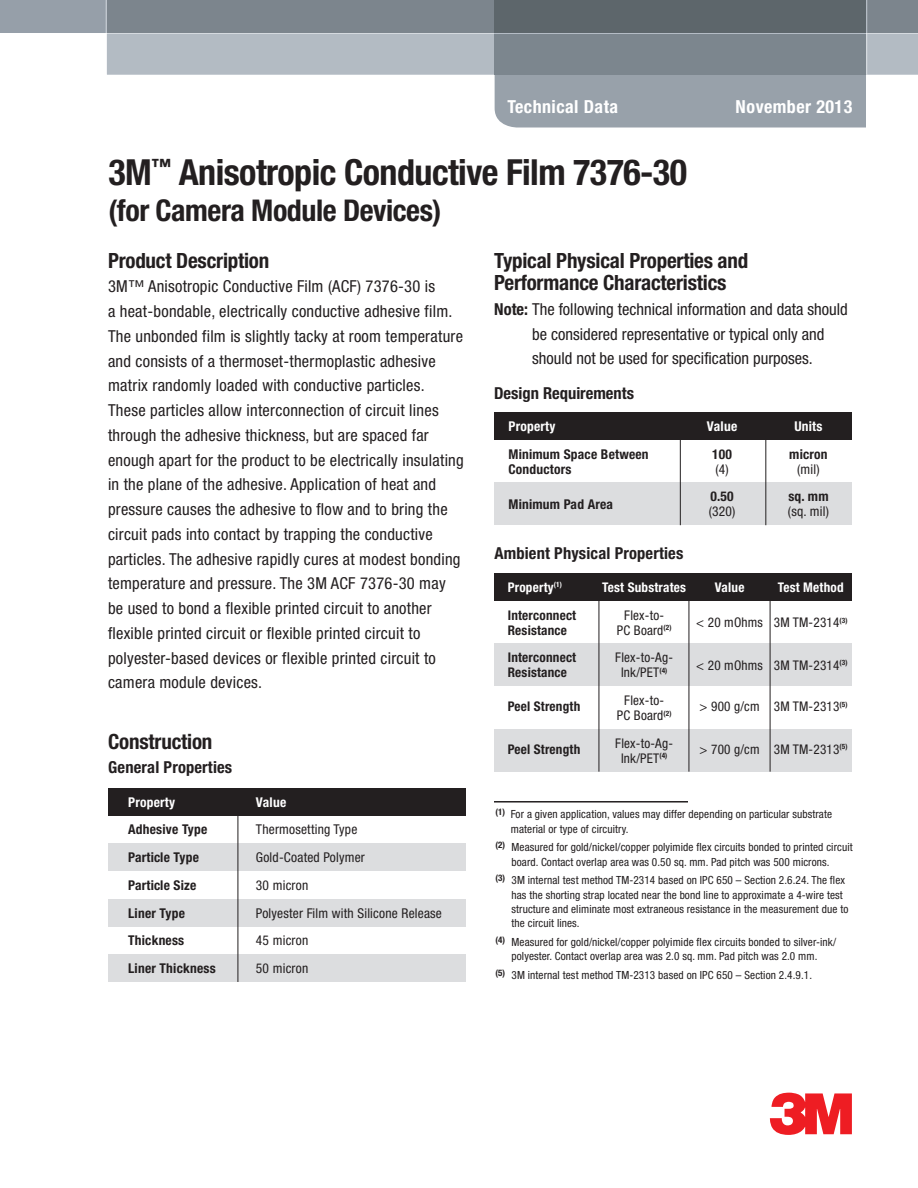
<style>
.page{position:relative;width:918px;height:1188px;background:#fff}
.page>*{position:absolute;margin:0;border:0;box-sizing:border-box;transform-origin:0 0}
.t1{font:700 condensed 36px "Helvetica Neue LT Std";letter-spacing:-.015em;color:#231f20}
.t2{font:700 condensed 30px "Helvetica Neue LT Std";letter-spacing:-.015em;color:#231f20}
.t3{font:700 condensed 21px/22.5px "Helvetica Neue LT Std";letter-spacing:-.01em;color:#231f20}
.t4{font:700 condensed 18px "Helvetica Neue LT Std";letter-spacing:.025em;color:#fff}
.t5{font:condensed 16.5px/24.8px "Helvetica Neue LT Std";letter-spacing:.015em;color:#231f20}
.t6{font:700 condensed 16.5px "Helvetica Neue LT Std";letter-spacing:.01em;color:#231f20}
.t7{font:700 condensed 13.5px "Helvetica Neue LT Std";letter-spacing:.015em;color:#231f20}
.t8{font:condensed 13.5px "Helvetica Neue LT Std";letter-spacing:.015em;color:#231f20}
.t9{font:700 condensed 13.5px "Helvetica Neue LT Std";letter-spacing:.015em;color:#fff}
.t10{font:condensed 13.35px "Helvetica Neue LT Std";letter-spacing:.015em;color:#231f20}
.t11{font:700 condensed 13.35px "Helvetica Neue LT Std";letter-spacing:.015em;color:#231f20}
.t12{font:700 condensed 13.35px "Helvetica Neue LT Std";letter-spacing:.015em;color:#fff}
.t13{font:condensed 11.25px/14.2px "Helvetica Neue LT Std";letter-spacing:.01em;color:#231f20}
.s1{font-weight:700}
</style>
<div class="page">
<div style="left:495px;top:75px;width:371px;height:53px;background:#98a1aa"></div>
<svg style="left:0;top:0;width:918px;height:75px;background:#9199a0"></svg>
<svg style="left:770px;top:1093px;width:82px;height:42px"></svg>
<div style="left:108px;top:788px;width:357px;height:27px;background:#231f20"></div>
<div style="left:108px;top:843px;width:357px;height:28px;background:#dcdddf"></div>
<div style="left:108px;top:899px;width:357px;height:27px;background:#dcdddf"></div>
<div style="left:108px;top:954px;width:357px;height:28px;background:#dcdddf"></div>
<hr style="left:238px;top:811px;width:1px;height:171px;background:#231f20">
<div style="left:494px;top:573px;width:357px;height:28px;background:#231f20"></div>
<div style="left:494px;top:644px;width:357px;height:42px;background:#dcdddf"></div>
<div style="left:494px;top:729px;width:357px;height:43px;background:#dcdddf"></div>
<hr style="left:599px;top:595px;width:1px;height:177px;background:#231f20">
<hr style="left:689px;top:595px;width:1px;height:177px;background:#231f20">
<hr style="left:770px;top:594px;width:1px;height:178px;background:#231f20">
<hr style="left:494px;top:801px;width:194px;height:2px;background:#231f20">
<div style="left:494px;top:412px;width:357px;height:28px;background:#231f20"></div>
<div style="left:494px;top:483px;width:357px;height:42px;background:#dcdddf"></div>
<hr style="left:680px;top:435px;width:1px;height:90px;background:#231f20">
<hr style="left:765px;top:434px;width:1px;height:91px;background:#231f20">
<p class="t4" style="left:507px;top:96px;width:112px">Technical Data</p>
<p class="t4" style="left:736px;top:96px;width:118px">November 2013</p>
<p class="t1" style="left:109px;top:150px;width:580px">3M<sup>™</sup> Anisotropic Conductive Film 7376-30</p>
<p class="t2" style="left:109px;top:192px;width:334px">(for Camera Module Devices)</p>
<p class="t3" style="left:108px;top:249px;width:163px">Product Description</p>
<p class="t5" style="left:108px;top:274px;width:357px">3M™ Anisotropic Conductive Film (ACF) 7376-30 is<br>a heat-bondable, electrically conductive adhesive film.<br>The unbonded film is slightly tacky at room temperature and consists of a thermoset-thermoplastic adhesive matrix randomly loaded with conductive particles.<br>These particles allow interconnection of circuit lines through the adhesive thickness, but are spaced far enough apart for the product to be electrically insulating in the plane of the adhesive. Application of heat and pressure causes the adhesive to flow and to bring the circuit pads into contact by trapping the conductive particles. The adhesive rapidly cures at modest bonding temperature and pressure. The 3M ACF 7376-30 may be used to bond a flexible printed circuit to another flexible printed circuit or flexible printed circuit to polyester-based devices or flexible printed circuit to camera module devices.</p>
<p class="t3" style="left:494px;top:249px;width:256px">Typical Physical Properties and<br>Performance Characteristics</p>
<p class="t5" style="left:532px;top:297px;width:317px;text-indent:-38px"><span class="s1">Note:</span> The following technical information and data should be considered representative or typical only and should not be used for specification purposes.</p>
<p class="t6" style="left:494px;top:383px;width:141px">Design Requirements</p>
<p class="t9" style="left:508px;top:418px;width:48px">Property</p>
<p class="t9" style="left:707px;top:418px;width:32px">Value</p>
<p class="t9" style="left:794px;top:418px;width:30px">Units</p>
<p class="t7" style="left:508px;top:446px;width:142px">Minimum Space Between</p>
<p class="t7" style="left:712px;top:446px;width:21px">100</p>
<p class="t7" style="left:789px;top:446px;width:40px">micron</p>
<p class="t7" style="left:508px;top:461px;width:65px">Conductors</p>
<p class="t8" style="left:715px;top:461px;width:15px">(4)</p>
<p class="t8" style="left:797px;top:461px;width:24px">(mil)</p>
<p class="t7" style="left:508px;top:496px;width:106px">Minimum Pad Area</p>
<p class="t7" style="left:710px;top:488px;width:25px">0.50</p>
<p class="t7" style="left:788px;top:488px;width:42px">sq. mm</p>
<p class="t8" style="left:709px;top:504px;width:28px">(320)</p>
<p class="t8" style="left:788px;top:504px;width:43px">(sq. mil)</p>
<p class="t6" style="left:494px;top:544px;width:191px">Ambient Physical Properties</p>
<p class="t12" style="left:508px;top:579px;width:56px">Property<sup>(1)</sup></p>
<p class="t12" style="left:602px;top:579px;width:85px">Test Substrates</p>
<p class="t12" style="left:715px;top:579px;width:31px">Value</p>
<p class="t12" style="left:778px;top:579px;width:67px">Test Method</p>
<p class="t11" style="left:508px;top:607px;width:70px">Interconnect</p>
<p class="t10" style="left:624px;top:607px;width:41px">Flex-to-</p>
<p class="t10" style="left:696px;top:615px;width:153px">&lt; 20 mOhms 3M TM-2314<sup>(3)</sup></p>
<p class="t11" style="left:508px;top:622px;width:61px">Resistance</p>
<p class="t10" style="left:617px;top:622px;width:56px">PC Board<sup>(2)</sup></p>
<p class="t11" style="left:508px;top:649px;width:70px">Interconnect</p>
<p class="t10" style="left:615px;top:650px;width:59px">Flex-to-Ag-</p>
<p class="t10" style="left:696px;top:657px;width:153px">&lt; 20 mOhms 3M TM-2314<sup>(3)</sup></p>
<p class="t11" style="left:508px;top:664px;width:61px">Resistance</p>
<p class="t10" style="left:621px;top:665px;width:48px">Ink/PET<sup>(4)</sup></p>
<p class="t11" style="left:508px;top:698px;width:74px">Peel Strength</p>
<p class="t10" style="left:624px;top:693px;width:41px">Flex-to-</p>
<p class="t10" style="left:700px;top:699px;width:150px">&gt; 900 g/cm 3M TM-2313<sup>(5)</sup></p>
<p class="t10" style="left:617px;top:708px;width:56px">PC Board<sup>(2)</sup></p>
<p class="t3" style="left:108px;top:730px;width:106px">Construction</p>
<p class="t6" style="left:108px;top:757px;width:126px">General Properties</p>
<p class="t9" style="left:128px;top:794px;width:48px">Property</p>
<p class="t9" style="left:256px;top:794px;width:32px">Value</p>
<p class="t7" style="left:128px;top:821px;width:81px">Adhesive Type</p>
<p class="t8" style="left:256px;top:822px;width:103px">Thermosetting Type</p>
<p class="t7" style="left:128px;top:849px;width:72px">Particle Type</p>
<p class="t8" style="left:256px;top:849px;width:110px">Gold-Coated Polymer</p>
<p class="t7" style="left:128px;top:877px;width:70px">Particle Size</p>
<p class="t8" style="left:256px;top:877px;width:54px">30 micron</p>
<p class="t7" style="left:128px;top:905px;width:58px">Liner Type</p>
<p class="t8" style="left:256px;top:905px;width:187px">Polyester Film with Silicone Release</p>
<p class="t7" style="left:128px;top:932px;width:58px">Thickness</p>
<p class="t8" style="left:256px;top:933px;width:54px">45 micron</p>
<p class="t7" style="left:128px;top:960px;width:89px">Liner Thickness</p>
<p class="t8" style="left:256px;top:960px;width:54px">50 micron</p>
<p class="t11" style="left:508px;top:741px;width:74px">Peel Strength</p>
<p class="t10" style="left:615px;top:735px;width:59px">Flex-to-Ag-</p>
<p class="t10" style="left:700px;top:741px;width:150px">&gt; 700 g/cm 3M TM-2313<sup>(5)</sup></p>
<p class="t10" style="left:621px;top:750px;width:48px">Ink/PET<sup>(4)</sup></p>
<p class="t13" style="left:511px;top:807px;width:323px;text-indent:-15px"><sup>(1)</sup> For a given application, values may differ depending on particular substrate material or type of circuitry.</p>
<p class="t13" style="left:512px;top:840px;width:343px;text-indent:-16px"><sup>(2)</sup> Measured for gold/nickel/copper polyimide flex circuits bonded to printed circuit board. Contact overlap area was 0.50 sq. mm. Pad pitch was 500 microns.</p>
<p class="t13" style="left:512px;top:873px;width:338px;text-indent:-16px"><sup>(3)</sup> 3M internal test method TM-2314 based on IPC 650 – Section 2.6.24. The flex has the shorting strap located near the bond line to approximate a 4-wire test structure and eliminate most extraneous resistance in the measurement due to the circuit lines.</p>
<p class="t13" style="left:495px;top:935px;width:342px;text-align:center"><sup>(4)</sup> Measured for gold/nickel/copper polyimide flex circuits bonded to silver-ink/ polyester. Contact overlap area was 2.0 sq. mm. Pad pitch was 2.0 mm.</p>
<p class="t13" style="left:495px;top:968px;width:318px"><sup>(5)</sup> 3M internal test method TM-2313 based on IPC 650 – Section 2.4.9.1.</p>
</div>
